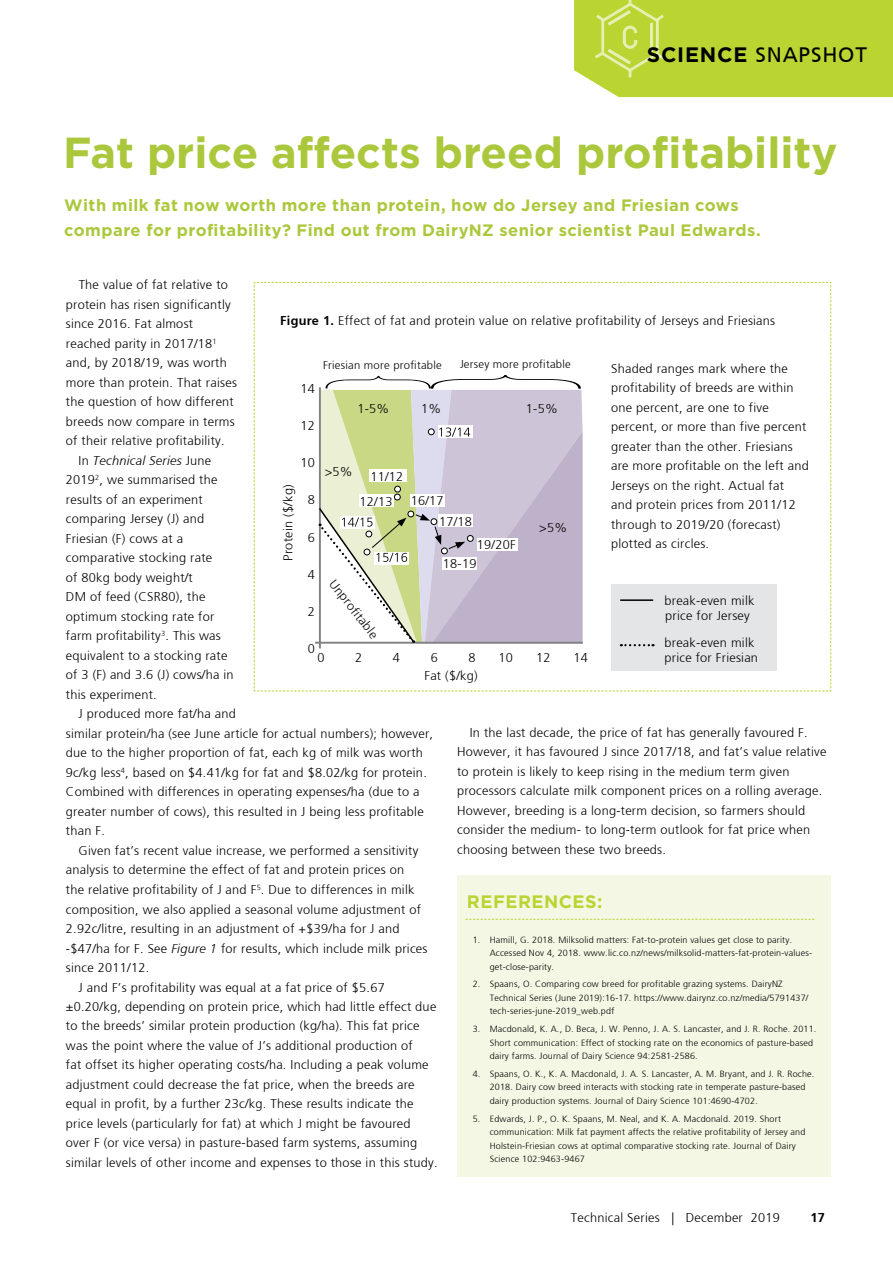
<style>
.page{position:relative;width:893px;height:1263px;background:#fff}
.page>*{position:absolute;margin:0;border:0;box-sizing:border-box;transform-origin:0 0}
.t1{font:700 43.35px "Gotham";color:#abc83c}
.t2{font:20.85px "Frutiger CE";letter-spacing:.04em;color:#000}
.t3{font:700 18px "Gotham";letter-spacing:.03em;color:#bad532}
.t4{font:700 16.5px/25.5px "Gotham";letter-spacing:.025em;color:#abc83c}
.t5{font:300 12.75px/19.5px "Frutiger";letter-spacing:.02em;color:#000}
.t6{font:italic 300 12.75px "Frutiger";letter-spacing:.02em;color:#000}
.t7{font:700 12.75px "Frutiger";color:#000}
.t8{font:300 11.25px "Frutiger";letter-spacing:.02em;color:#000}
.t9{font:300 9px/13.5px "Frutiger";letter-spacing:.02em;color:#000}
.s1{font-family:"Gotham";font-weight:700}
.s2{font-style:normal}
.s3{font-style:italic}
.s4{font-weight:700}
</style>
<div class="page">
<div style="left:457px;top:875px;width:374px;height:302px;background:#f3f7e4"></div>
<svg style="left:465px;top:919px;width:349px;height:1px"></svg>
<div style="left:574px;top:0;width:319px;height:97px;background:#bad532"></div>
<svg style="left:254px;top:282px;width:577px;height:410px"></svg>
<h2 class="t2" style="left:647px;top:42px;width:222px"><span class="s1">SCIENCE</span> SNAPSHOT</h2>
<h1 class="t1" style="left:63px;top:124px;width:776px">Fat price affects breed profitability</h1>
<p class="t4" style="left:64px;top:192px;width:698px">With milk fat now worth more than protein, how do Jersey and Friesian cows compare for profitability? Find out from DairyNZ senior scientist Paul Edwards.</p>
<p class="t5" style="left:79px;top:275px;width:151px">The value of fat relative to</p>
<p class="t5" style="left:66px;top:295px;width:166px">protein has risen significantly</p>
<p class="t5" style="left:66px;top:314px;width:129px">since 2016. Fat almost</p>
<p class="t5" style="left:66px;top:334px;width:152px">reached parity in 2017/18<sup>1</sup></p>
<p class="t5" style="left:66px;top:353px;width:162px">and, by 2018/19, was worth</p>
<p class="t5" style="left:66px;top:373px;width:173px">more than protein. That raises</p>
<p class="t5" style="left:66px;top:392px;width:169px">the question of how different</p>
<p class="t5" style="left:66px;top:412px;width:170px">breeds now compare in terms</p>
<p class="t5" style="left:66px;top:431px;width:160px">of their relative profitability.</p>
<p class="t6" style="left:79px;top:453px;width:134px"><span class="s2">In</span> Technical Series <span class="s2">June</span></p>
<p class="t5" style="left:66px;top:470px;width:153px">2019<sup>2</sup>, we summarised the</p>
<p class="t5" style="left:66px;top:490px;width:138px">results of an experiment</p>
<p class="t5" style="left:66px;top:509px;width:140px">comparing Jersey (J) and</p>
<p class="t5" style="left:66px;top:529px;width:119px">Friesian (F) cows at a</p>
<p class="t5" style="left:66px;top:548px;width:148px">comparative stocking rate</p>
<p class="t5" style="left:66px;top:568px;width:128px">of 80kg body weight/t</p>
<p class="t5" style="left:66px;top:587px;width:141px">DM of feed (CSR80), the</p>
<p class="t5" style="left:66px;top:607px;width:150px">optimum stocking rate for</p>
<p class="t5" style="left:66px;top:626px;width:156px">farm profitability<sup>3</sup>. This was</p>
<p class="t5" style="left:66px;top:646px;width:163px">equivalent to a stocking rate</p>
<p class="t5" style="left:66px;top:665px;width:169px">of 3 (F) and 3.6 (J) cows/ha in</p>
<p class="t5" style="left:66px;top:685px;width:92px">this experiment.</p>
<p class="t5" style="left:79px;top:704px;width:159px">J produced more fat/ha and</p>
<p class="t5" style="left:66px;top:724px;width:369px">similar protein/ha (see June article for actual numbers); however,</p>
<p class="t5" style="left:66px;top:743px;width:359px">due to the higher proportion of fat, each kg of milk was worth</p>
<p class="t5" style="left:66px;top:763px;width:362px">9c/kg less<sup>4</sup>, based on $4.41/kg for fat and $8.02/kg for protein.</p>
<p class="t5" style="left:66px;top:782px;width:355px">Combined with differences in operating expenses/ha (due to a</p>
<p class="t5" style="left:66px;top:802px;width:359px">greater number of cows), this resulted in J being less profitable</p>
<p class="t5" style="left:66px;top:821px;width:41px">than F.</p>
<p class="t5" style="left:79px;top:841px;width:341px">Given fat’s recent value increase, we performed a sensitivity</p>
<p class="t5" style="left:66px;top:860px;width:340px">analysis to determine the effect of fat and protein prices on</p>
<p class="t5" style="left:66px;top:880px;width:350px">the relative profitability of J and F<sup>5</sup>. Due to differences in milk</p>
<p class="t5" style="left:66px;top:899px;width:357px">composition, we also applied a seasonal volume adjustment of</p>
<p class="t5" style="left:66px;top:919px;width:335px">2.92c/litre, resulting in an adjustment of +$39/ha for J and</p>
<p class="t5" style="left:66px;top:938px;width:363px">-$47/ha for F. See <span class="s3">Figure 1</span> for results, which include milk prices</p>
<p class="t5" style="left:66px;top:958px;width:85px">since 2011/12.</p>
<p class="t5" style="left:79px;top:977px;width:308px">J and F’s profitability was equal at a fat price of $5.67</p>
<p class="t5" style="left:66px;top:997px;width:372px">±0.20/kg, depending on protein price, which had little effect due</p>
<p class="t5" style="left:66px;top:1016px;width:355px">to the breeds’ similar protein production (kg/ha). This fat price</p>
<p class="t5" style="left:66px;top:1036px;width:348px">was the point where the value of J’s additional production of</p>
<p class="t5" style="left:66px;top:1055px;width:364px">fat offset its higher operating costs/ha. Including a peak volume</p>
<p class="t5" style="left:66px;top:1075px;width:350px">adjustment could decrease the fat price, when the breeds are</p>
<p class="t5" style="left:66px;top:1094px;width:349px">equal in profit, by a further 23c/kg. These results indicate the</p>
<p class="t5" style="left:66px;top:1114px;width:346px">price levels (particularly for fat) at which J might be favoured</p>
<p class="t5" style="left:66px;top:1133px;width:353px">over F (or vice versa) in pasture-based farm systems, assuming</p>
<p class="t5" style="left:66px;top:1153px;width:373px">similar levels of other income and expenses to those in this study.</p>
<p class="t5" style="left:280px;top:311px;width:496px"><span class="s4">Figure 1.</span> Effect of fat and protein value on relative profitability of Jerseys and Friesians</p>
<p class="t8" style="left:323px;top:359px;width:120px">Friesian more profitable</p>
<p class="t8" style="left:460px;top:358px;width:112px">Jersey more profitable</p>
<p class="t5" style="left:611px;top:359px;width:199px">Shaded ranges mark where the profitability of breeds are within one percent, are one to five percent, or more than five percent greater than the other. Friesians are more profitable on the left and<br>Jerseys on the right. Actual fat<br>and protein prices from 2011/12 through to 2019/20 (forecast) plotted as circles.</p>
<p class="t5" style="left:301px;top:379px;width:16px">14</p>
<p class="t5" style="left:301px;top:416px;width:16px">12</p>
<p class="t5" style="left:301px;top:453px;width:16px">10</p>
<p class="t5" style="left:308px;top:490px;width:9px">8</p>
<p class="t5" style="left:308px;top:528px;width:9px">6</p>
<p class="t5" style="left:308px;top:565px;width:9px">4</p>
<p class="t5" style="left:308px;top:602px;width:9px">2</p>
<p class="t5" style="left:308px;top:639px;width:9px">0</p>
<p class="t5" style="left:526px;top:399px;width:33px">1-5%</p>
<p class="t5" style="left:357px;top:399px;width:33px">1-5%</p>
<p class="t5" style="left:421px;top:399px;width:22px">1%</p>
<p class="t5" style="left:325px;top:462px;width:29px">&gt;5%</p>
<p class="t5" style="left:360px;top:464px;width:45px;line-height:25.3px;text-indent:11px">11/12<br>12/13</p>
<p class="t5" style="left:279px;top:561px;width:78px;rotate:-90deg">Protein ($/kg)</p>
<p class="t5" style="left:411px;top:491px;width:34px">16/17</p>
<p class="t5" style="left:439px;top:512px;width:34px">17/18</p>
<p class="t5" style="left:539px;top:518px;width:29px">&gt;5%</p>
<p class="t5" style="left:477px;top:535px;width:40px">19/20F</p>
<p class="t5" style="left:443px;top:554px;width:35px">18-19</p>
<p class="t5" style="left:340px;top:575px;width:72px;rotate:52deg">Unprofitable</p>
<p class="t5" style="left:664px;top:593px;width:91px;line-height:15px">break-even milk price for Jersey</p>
<p class="t5" style="left:664px;top:636px;width:95px;line-height:15px">break-even milk price for Friesian</p>
<p class="t5" style="left:317px;top:648px;width:9px">0</p>
<p class="t5" style="left:355px;top:648px;width:9px">2</p>
<p class="t5" style="left:393px;top:648px;width:9px">4</p>
<p class="t5" style="left:431px;top:648px;width:9px">6</p>
<p class="t5" style="left:468px;top:648px;width:9px">8</p>
<p class="t5" style="left:499px;top:648px;width:16px">10</p>
<p class="t5" style="left:536px;top:648px;width:16px">12</p>
<p class="t5" style="left:574px;top:648px;width:16px">14</p>
<p class="t5" style="left:424px;top:666px;width:55px">Fat ($/kg)</p>
<p class="t5" style="left:457px;top:723px;width:371px;text-indent:13px">In the last decade, the price of fat has generally favoured F.<br>However, it has favoured J since 2017/18, and fat’s value relative to protein is likely to keep rising in the medium term given processors calculate milk component prices on a rolling average.<br>However, breeding is a long-term decision, so farmers should consider the medium- to long-term outlook for fat price when choosing between these two breeds.</p>
<h3 class="t3" style="left:467px;top:889px;width:137px">REFERENCES:</h3>
<p class="t9" style="left:490px;top:933px;width:324px;text-indent:-17px">1. Hamill, G. 2018. Milksolid matters: Fat-to-protein values get close to parity.<br>Accessed Nov 4, 2018. www.lic.co.nz/news/milksolid-matters-fat-protein-values&shy;get-close-parity.</p>
<p class="t9" style="left:490px;top:977px;width:320px;text-indent:-17px">2. Spaans, O. Comparing cow breed for profitable grazing systems. DairyNZ<br>Technical Series (June 2019):16-17. https://www.dairynz.co.nz/media/5791437/ tech-series-june-2019_web.pdf</p>
<p class="t9" style="left:490px;top:1022px;width:328px;text-indent:-17px">3. Macdonald, K. A., D. Beca, J. W. Penno, J. A. S. Lancaster, and J. R. Roche. 2011.<br>Short communication: Effect of stocking rate on the economics of pasture-based dairy farms. Journal of Dairy Science 94:2581-2586.</p>
<p class="t9" style="left:490px;top:1067px;width:326px;text-indent:-17px">4. Spaans, O. K., K. A. Macdonald, J. A. S. Lancaster, A. M. Bryant, and J. R. Roche.<br>2018. Dairy cow breed interacts with stocking rate in temperate pasture-based dairy production systems. Journal of Dairy Science 101:4690-4702.</p>
<p class="t9" style="left:490px;top:1112px;width:317px;text-indent:-17px">5. Edwards, J. P., O. K. Spaans, M. Neal, and K. A. Macdonald. 2019. Short communication: Milk fat payment affects the relative profitability of Jersey and Holstein-Friesian cows at optimal comparative stocking rate. Journal of Dairy Science 102:9463-9467</p>
<p class="t5" style="left:571px;top:1208px;width:210px">Technical Series | December 2019</p>
<p class="t7" style="left:810px;top:1210px;width:16px">17</p>
</div>
